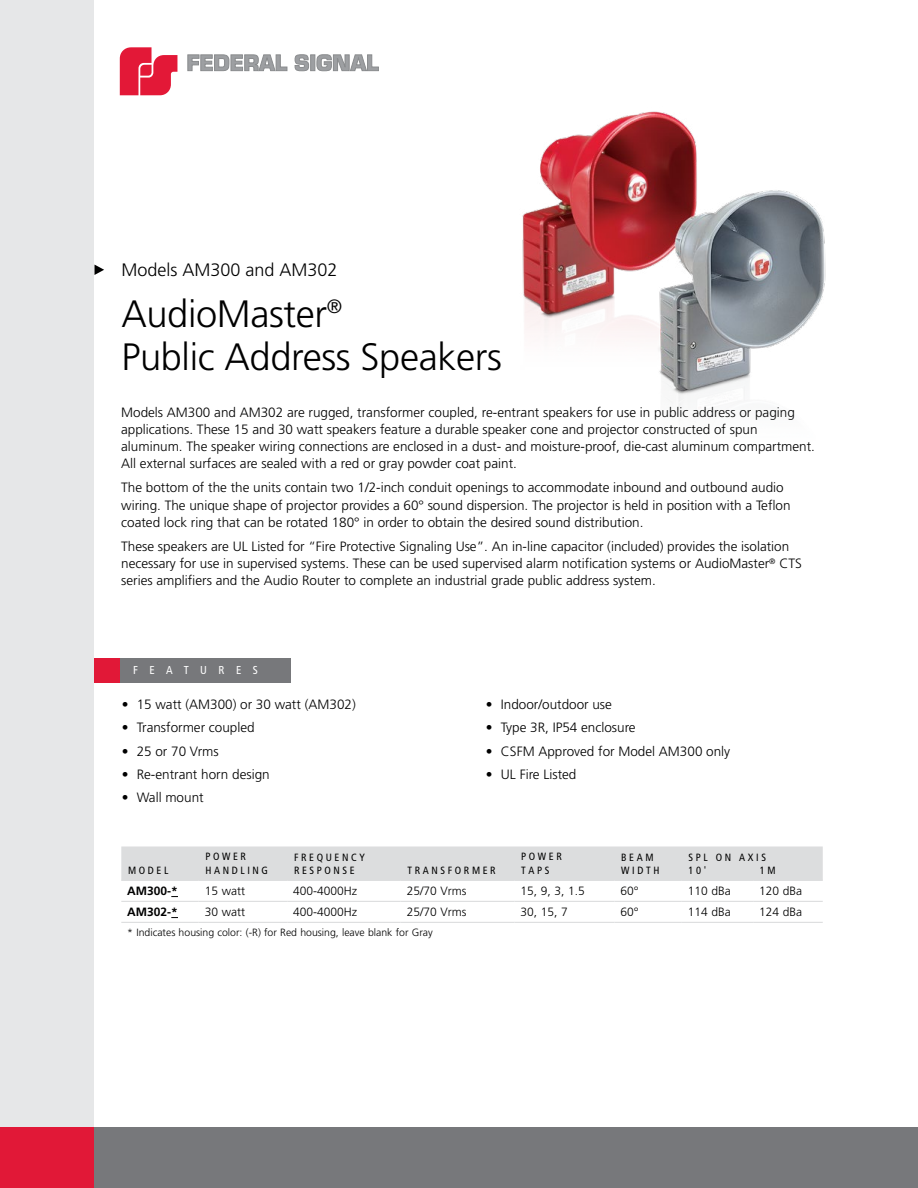
<style>
.page{position:relative;width:918px;height:1188px;background:#fff}
.page>*{position:absolute;margin:0;border:0;box-sizing:border-box;transform-origin:0 0}
.t1{font:300 38.1px/43.5px "Frutiger LT Std";letter-spacing:-.01em;color:#000}
.t2{font:300 18px "Frutiger LT Std";color:#000}
.t3{font:300 13.5px/17.2px "Frutiger LT Std";color:#000}
.t4{font:300 12px "Frutiger LT Std";color:#000}
.t5{font:700 12px "Frutiger LT Std";color:#000}
.t6{font:condensed 11.55px "Frutiger LT Std";letter-spacing:1em;color:#fff}
.t7{font:condensed 10.5px/13.5px "Frutiger LT Std";letter-spacing:.25em;color:#000}
.t8{font:300 10.5px "Frutiger LT Std";color:#000}
</style>
<div class="page">
<div style="left:0;top:0;width:94px;height:1188px;background:#e6e7e8"></div>
<div style="left:0;top:1127px;width:94px;height:61px;background:#e11837"></div>
<svg style="left:188px;top:55px;width:99px;height:16px"></svg>
<svg style="left:295px;top:54px;width:14px;height:17px"></svg>
<hr style="left:311px;top:55px;width:4px;height:16px;background:#9d9fa2">
<svg style="left:317px;top:54px;width:62px;height:17px"></svg>
<svg style="left:120px;top:47px;width:57px;height:48px"></svg>
<div style="left:94px;top:1127px;width:824px;height:61px;background:#77787b"></div>
<div style="left:119px;top:658px;width:172px;height:25px;background:#77787b"></div>
<div style="left:94px;top:658px;width:26px;height:25px;background:#e11837"></div>
<svg style="left:94px;top:265px;width:10px;height:10px"></svg>
<div style="left:121px;top:846px;width:702px;height:34px;background:#dcddde"></div>
<hr style="left:121px;top:880px;width:78px;height:1px;background:#dcddde">
<hr style="left:199px;top:880px;width:88px;height:1px;background:#dcddde">
<hr style="left:287px;top:880px;width:114px;height:1px;background:#dcddde">
<hr style="left:401px;top:880px;width:113px;height:1px;background:#dcddde">
<hr style="left:514px;top:880px;width:101px;height:1px;background:#dcddde">
<hr style="left:615px;top:880px;width:67px;height:1px;background:#dcddde">
<hr style="left:682px;top:880px;width:71px;height:1px;background:#dcddde">
<hr style="left:753px;top:880px;width:70px;height:1px;background:#dcddde">
<hr style="left:121px;top:901px;width:78px;height:1px;background:#dcddde">
<hr style="left:199px;top:901px;width:88px;height:1px;background:#dcddde">
<hr style="left:287px;top:901px;width:114px;height:1px;background:#dcddde">
<hr style="left:401px;top:901px;width:113px;height:1px;background:#dcddde">
<hr style="left:514px;top:901px;width:101px;height:1px;background:#dcddde">
<hr style="left:615px;top:901px;width:67px;height:1px;background:#dcddde">
<hr style="left:682px;top:901px;width:71px;height:1px;background:#dcddde">
<hr style="left:753px;top:901px;width:70px;height:1px;background:#dcddde">
<hr style="left:121px;top:922px;width:78px;height:1px;background:#dcddde">
<hr style="left:199px;top:922px;width:88px;height:1px;background:#dcddde">
<hr style="left:287px;top:922px;width:114px;height:1px;background:#dcddde">
<hr style="left:401px;top:922px;width:113px;height:1px;background:#dcddde">
<hr style="left:514px;top:922px;width:101px;height:1px;background:#dcddde">
<hr style="left:615px;top:922px;width:67px;height:1px;background:#dcddde">
<hr style="left:682px;top:922px;width:71px;height:1px;background:#dcddde">
<hr style="left:753px;top:922px;width:70px;height:1px;background:#dcddde">
<img style="left:522px;top:111px;width:304px;height:297px">
<h2 class="t2" style="left:121px;top:260px;width:218px">Models AM300 and AM302</h2>
<h1 class="t1" style="left:121px;top:292px;width:382px">AudioMaster<sup>®<br></sup>Public Address Speakers</h1>
<p class="t3" style="left:121px;top:404px;width:695px">Models AM300 and AM302 are rugged, transformer coupled, re-entrant speakers for use in public address or paging applications. These 15 and 30 watt speakers feature a durable speaker cone and projector constructed of spun aluminum. The speaker wiring connections are enclosed in a dust- and moisture-proof, die-cast aluminum compartment.<br>All external surfaces are sealed with a red or gray powder coat paint.</p>
<p class="t3" style="left:121px;top:479px;width:671px">The bottom of the the units contain two 1/2-inch conduit openings to accommodate inbound and outbound audio wiring. The unique shape of projector provides a 60° sound dispersion. The projector is held in position with a Teflon coated lock ring that can be rotated 180° in order to obtain the desired sound distribution.</p>
<p class="t3" style="left:121px;top:538px;width:682px">These speakers are UL Listed for “Fire Protective Signaling Use”. An in-line capacitor (included) provides the isolation necessary for use in supervised systems. These can be used supervised alarm notification systems or AudioMaster<sup>®</sup> CTS series amplifiers and the Audio Router to complete an industrial grade public address system.</p>
<p class="t6" style="left:133px;top:663px;width:126px">FEATURES</p>
<p class="t3" style="left:122px;top:696px;width:236px">• 15 watt (AM300) or 30 watt (AM302)</p>
<p class="t3" style="left:122px;top:719px;width:135px">• Transformer coupled</p>
<p class="t3" style="left:122px;top:743px;width:99px">• 25 or 70 Vrms</p>
<p class="t3" style="left:122px;top:766px;width:150px">• Re-entrant horn design</p>
<p class="t3" style="left:122px;top:789px;width:83px">• Wall mount</p>
<p class="t3" style="left:486px;top:696px;width:128px">• Indoor/outdoor use</p>
<p class="t3" style="left:486px;top:719px;width:151px">• Type 3R, IP54 enclosure</p>
<p class="t3" style="left:486px;top:743px;width:246px">• CSFM Approved for Model AM300 only</p>
<p class="t3" style="left:486px;top:766px;width:92px">• UL Fire Listed</p>
<p class="t7" style="left:128px;top:863px;width:42px">MODEL</p>
<p class="t7" style="left:205px;top:850px;width:64px">POWER<br>HANDLING</p>
<p class="t7" style="left:294px;top:851px;width:72px">FREQUENCY</p>
<p class="t7" style="left:521px;top:850px;width:42px">POWER<br>TAPS</p>
<p class="t7" style="left:621px;top:851px;width:34px">BEAM</p>
<p class="t7" style="left:689px;top:851px;width:79px">SPL ON AXIS</p>
<p class="t7" style="left:294px;top:863px;width:62px">RESPONSE</p>
<p class="t7" style="left:621px;top:863px;width:40px">WIDTH</p>
<p class="t7" style="left:689px;top:863px;width:19px">10'</p>
<p class="t7" style="left:760px;top:863px;width:17px">1M</p>
<p class="t7" style="left:407px;top:863px;width:90px">TRANSFORMER</p>
<p class="t5" style="left:127px;top:884px;width:52px">AM300-*</p>
<p class="t4" style="left:205px;top:884px;width:42px">15 watt</p>
<p class="t4" style="left:293px;top:884px;width:66px">400-4000Hz</p>
<p class="t4" style="left:407px;top:884px;width:61px">25/70 Vrms</p>
<p class="t4" style="left:520px;top:884px;width:66px">15, 9, 3, 1.5</p>
<p class="t4" style="left:621px;top:884px;width:20px">60°</p>
<p class="t4" style="left:688px;top:884px;width:45px">110 dBa</p>
<p class="t4" style="left:759px;top:884px;width:45px">120 dBa</p>
<p class="t5" style="left:127px;top:905px;width:52px">AM302-*</p>
<p class="t4" style="left:205px;top:905px;width:42px">30 watt</p>
<p class="t4" style="left:293px;top:905px;width:66px">400-4000Hz</p>
<p class="t4" style="left:407px;top:905px;width:61px">25/70 Vrms</p>
<p class="t4" style="left:520px;top:905px;width:49px">30, 15, 7</p>
<p class="t4" style="left:621px;top:905px;width:20px">60°</p>
<p class="t4" style="left:688px;top:905px;width:45px">114 dBa</p>
<p class="t4" style="left:759px;top:905px;width:45px">124 dBa</p>
<p class="t8" style="left:127px;top:927px;width:307px">* Indicates housing color: (-R) for Red housing, leave blank for Gray</p>
</div>
